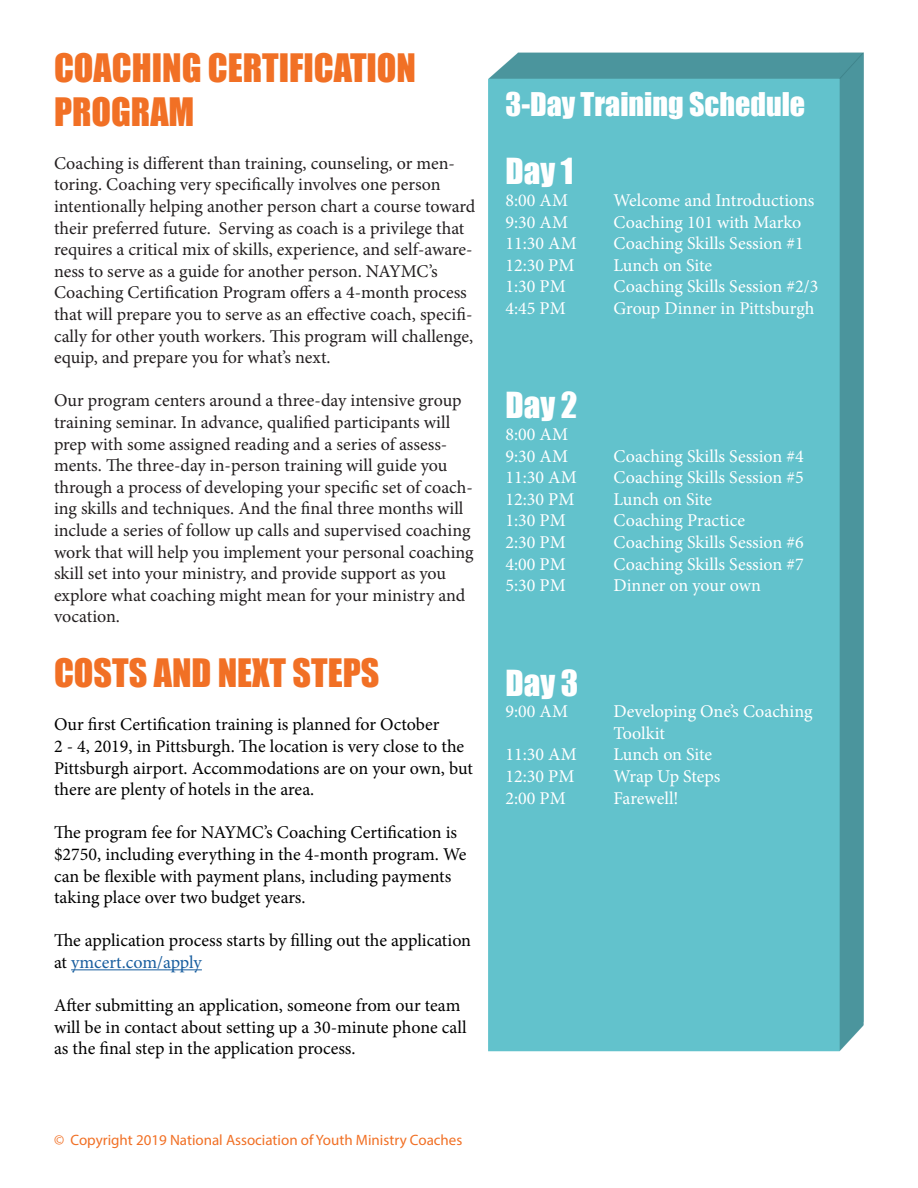
<style>
.page{position:relative;width:918px;height:1188px;background:#fff}
.page>*{position:absolute;margin:0;border:0;box-sizing:border-box;transform-origin:0 0}
.t1{font:36px/43.2px "Impact";color:#f17025}
.t2{font:33px "Impact";color:#fff}
.t3{font:30px "Impact";color:#fff}
.t4{font:18px/21.6px "Minion Pro";color:#231f20}
.t5{font:18px/21.6px "Minion Pro";color:#000}
.t6{font:18px/21.6px "Minion Pro";color:#fff}
.t7{font:15px "Myriad Pro";color:#f17025}
.s1{color:#175d9e}
</style>
<div class="page">
<hr style="left:71px;top:969px;width:131px;height:1px;background:#175d9e">
<img style="left:488px;top:52px;width:376px;height:1000px">
<h1 class="t1" style="left:54px;top:46px;width:364px">COACHING CERTIFICATION<br>PROGRAM</h1>
<p class="t4" style="left:54px;top:152px;width:423px">Coaching is different than training, counseling, or men&shy;toring. Coaching very specifically involves one person intentionally helping another person chart a course toward their preferred future. Serving as coach is a privilege that requires a critical mix of skills, experience, and self-aware&shy;ness to serve as a guide for another person. NAYMC’s Coaching Certification Program offers a 4-month process that will prepare you to serve as an effective coach, specifi&shy;cally for other youth workers. This program will challenge, equip, and prepare you for what’s next.</p>
<p class="t4" style="left:54px;top:390px;width:421px">Our program centers around a three-day intensive group training seminar. In advance, qualified participants will prep with some assigned reading and a series of assess&shy;ments. The three-day in-person training will guide you through a process of developing your specific set of coach&shy;ing skills and techniques. And the final three months will include a series of follow up calls and supervised coaching work that will help you implement your personal coaching skill set into your ministry, and provide support as you explore what coaching might mean for your ministry and vocation.</p>
<h1 class="t1" style="left:54px;top:651px;width:327px">COSTS AND NEXT STEPS</h1>
<p class="t5" style="left:54px;top:714px;width:420px">Our first Certification training is planned for October<br>2 - 4, 2019, in Pittsburgh. The location is very close to the Pittsburgh airport. Accommodations are on your own, but there are plenty of hotels in the area.</p>
<p class="t5" style="left:54px;top:822px;width:414px">The program fee for NAYMC’s Coaching Certification is $2750, including everything in the 4-month program. We can be flexible with payment plans, including payments taking place over two budget years.</p>
<p class="t5" style="left:54px;top:930px;width:419px">The application process starts by filling out the application at <span class="s1">ymcert.com/apply</span></p>
<p class="t5" style="left:54px;top:995px;width:414px">After submitting an application, someone from our team will be in contact about setting up a 30-minute phone call as the final step in the application process.</p>
<p class="t7" style="left:54px;top:1131px;width:410px">© Copyright 2019 National Association of Youth Ministry Coaches</p>
<p class="t3" style="left:506px;top:81px;width:301px">3-Day Training Schedule</p>
<p class="t2" style="left:506px;top:146px;width:70px">Day 1</p>
<p class="t6" style="left:506px;top:190px;width:64px">8:00 AM</p>
<p class="t6" style="left:614px;top:190px;width:202px">Welcome and Introductions</p>
<p class="t6" style="left:506px;top:211px;width:64px">9:30 AM</p>
<p class="t6" style="left:614px;top:211px;width:189px">Coaching 101 with Marko</p>
<p class="t6" style="left:506px;top:233px;width:73px">11:30 AM</p>
<p class="t6" style="left:614px;top:233px;width:192px">Coaching Skills Session #1</p>
<p class="t6" style="left:506px;top:254px;width:70px">12:30 PM</p>
<p class="t6" style="left:614px;top:254px;width:100px">Lunch on Site</p>
<p class="t6" style="left:506px;top:276px;width:62px">1:30 PM</p>
<p class="t6" style="left:614px;top:276px;width:206px">Coaching Skills Session #2/3</p>
<p class="t6" style="left:506px;top:298px;width:62px">4:45 PM</p>
<p class="t6" style="left:614px;top:298px;width:203px">Group Dinner in Pittsburgh</p>
<p class="t2" style="left:506px;top:380px;width:74px">Day 2</p>
<p class="t6" style="left:506px;top:424px;width:64px">8:00 AM</p>
<p class="t6" style="left:506px;top:445px;width:64px">9:30 AM</p>
<p class="t6" style="left:614px;top:445px;width:192px">Coaching Skills Session #4</p>
<p class="t6" style="left:506px;top:467px;width:73px">11:30 AM</p>
<p class="t6" style="left:614px;top:467px;width:192px">Coaching Skills Session #5</p>
<p class="t6" style="left:506px;top:488px;width:70px">12:30 PM</p>
<p class="t6" style="left:614px;top:488px;width:100px">Lunch on Site</p>
<p class="t6" style="left:506px;top:510px;width:62px">1:30 PM</p>
<p class="t6" style="left:614px;top:510px;width:133px">Coaching Practice</p>
<p class="t6" style="left:506px;top:532px;width:62px">2:30 PM</p>
<p class="t6" style="left:614px;top:532px;width:192px">Coaching Skills Session #6</p>
<p class="t6" style="left:506px;top:553px;width:62px">4:00 PM</p>
<p class="t6" style="left:614px;top:553px;width:192px">Coaching Skills Session #7</p>
<p class="t6" style="left:506px;top:575px;width:62px">5:30 PM</p>
<p class="t6" style="left:614px;top:575px;width:149px">Dinner on your own</p>
<p class="t2" style="left:506px;top:657px;width:74px">Day 3</p>
<p class="t6" style="left:506px;top:701px;width:64px">9:00 AM</p>
<p class="t6" style="left:614px;top:701px;width:200px">Developing One’s Coaching<br>Toolkit</p>
<p class="t6" style="left:506px;top:744px;width:73px">11:30 AM</p>
<p class="t6" style="left:614px;top:744px;width:100px">Lunch on Site</p>
<p class="t6" style="left:506px;top:766px;width:70px">12:30 PM</p>
<p class="t6" style="left:614px;top:766px;width:109px">Wrap Up Steps</p>
<p class="t6" style="left:506px;top:787px;width:62px">2:00 PM</p>
<p class="t6" style="left:614px;top:787px;width:67px">Farewell!</p>
</div>
